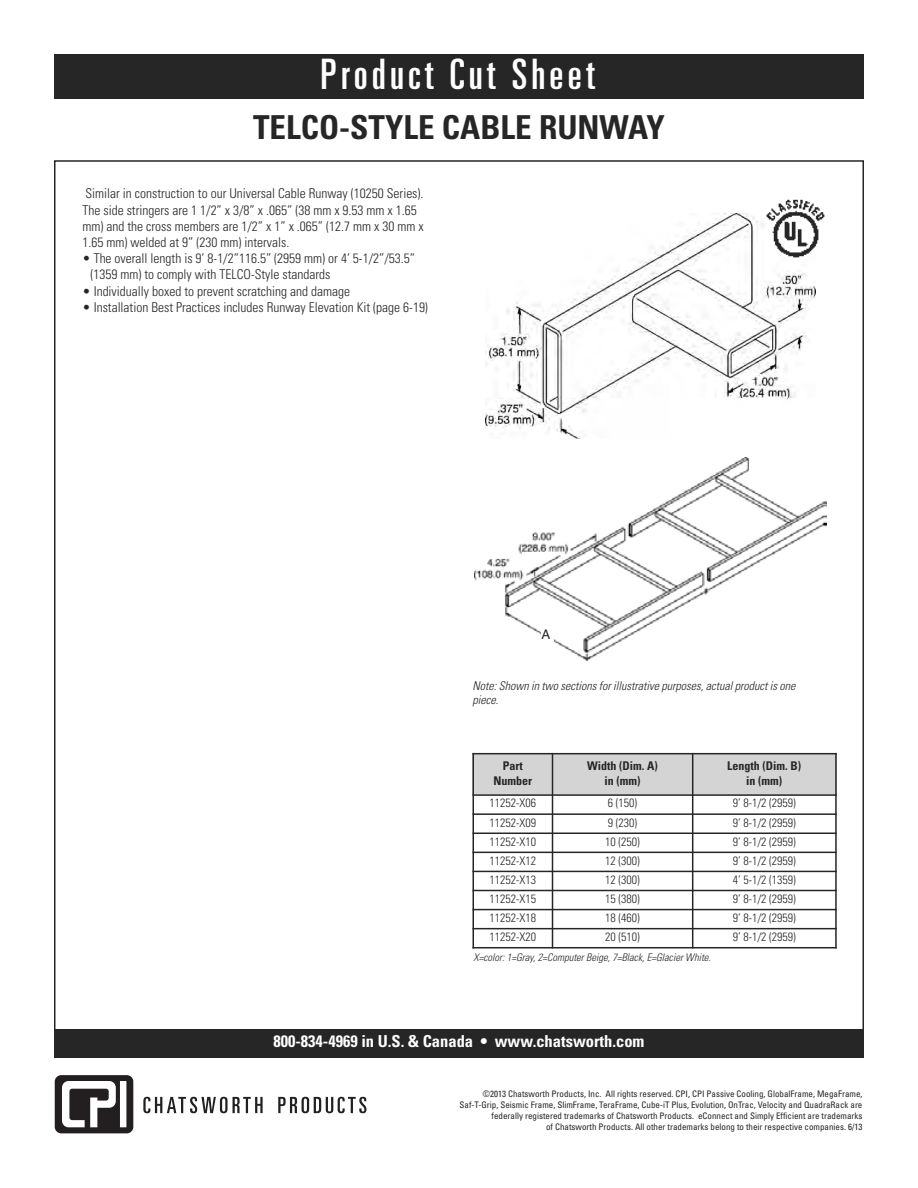
<style>
.page{position:relative;width:918px;height:1188px;background:#fff}
.page>*{position:absolute;margin:0;border:0;box-sizing:border-box;transform-origin:0 0}
.t1{font:ultra-condensed 42px "Univers LT Std";letter-spacing:.1em;color:#fff}
.t2{font:700 condensed 33px "Univers LT Std";color:#272627}
.t3{font:700 condensed 16.5px "Univers LT Std";color:#fff}
.t4{font:300 condensed 13.5px/16.2px "Univers LT Std";color:#272627}
.t5{font:13.2px "Helvetica";color:#272627}
.t6{font:300 condensed 12px "Univers LT Std";color:#272627}
.t7{font:italic 300 condensed 12px/14.4px "Univers LT Std";color:#272627}
.t8{font:700 condensed 12px/14.4px "Univers LT Std";color:#272627;text-align:center}
.t9{font:italic 300 condensed 10.5px "Univers LT Std";color:#272627}
.t10{font:condensed 9px/10.8px "Univers LT Std";color:#272627;text-align:right}
.s1{font-style:normal}
</style>
<div class="page">
<div style="left:54px;top:54px;width:810px;height:45px;background:#272627"></div>
<svg style="left:55px;top:1075px;width:78px;height:58px"></svg>
<svg style="left:143px;top:1097px;width:120px;height:16px"></svg>
<svg style="left:278px;top:1097px;width:88px;height:16px"></svg>
<div style="left:54px;top:1029px;width:810px;height:28px;background:#272627"></div>
<img style="left:474px;top:458px;width:353px;height:203px">
<img style="left:486px;top:214px;width:330px;height:225px">
<div style="left:541px;top:629px;width:13px;height:18px;background:#fff"></div>
<div style="left:472px;top:753px;width:81px;height:42px;background:#d4d4d4"></div>
<div style="left:553px;top:753px;width:140px;height:42px;background:#d4d4d4"></div>
<div style="left:693px;top:753px;width:144px;height:42px;background:#d4d4d4"></div>
<hr style="left:472px;top:753px;width:2px;height:195px;background:#272627">
<hr style="left:552px;top:753px;width:1px;height:195px;background:#272627">
<hr style="left:692px;top:753px;width:1px;height:195px;background:#272627">
<hr style="left:835px;top:753px;width:2px;height:195px;background:#272627">
<hr style="left:472px;top:753px;width:365px;height:1px;background:#272627">
<hr style="left:472px;top:794px;width:365px;height:2px;background:#272627">
<hr style="left:472px;top:813px;width:365px;height:2px;background:#272627">
<hr style="left:472px;top:833px;width:365px;height:1px;background:#272627">
<hr style="left:472px;top:852px;width:365px;height:1px;background:#272627">
<hr style="left:472px;top:871px;width:365px;height:1px;background:#272627">
<hr style="left:472px;top:890px;width:365px;height:1px;background:#272627">
<hr style="left:472px;top:909px;width:365px;height:1px;background:#272627">
<hr style="left:472px;top:928px;width:365px;height:1px;background:#272627">
<hr style="left:472px;top:947px;width:365px;height:1px;background:#272627">
<img style="left:764px;top:199px;width:61px;height:61px">
<h1 class="t1" style="left:320px;top:59px;width:276px">Product Cut Sheet</h1>
<h2 class="t2" style="left:253px;top:115px;width:413px">TELCO-STYLE CABLE RUNWAY</h2>
<p class="t4" style="left:82px;top:187px;width:343px">Similar in construction to our Universal Cable Runway (10250 Series).<br>The side stringers are 1 1/2” x 3/8” x .065” (38 mm x 9.53 mm x 1.65 mm) and the cross members are 1/2” x 1” x .065” (12.7 mm x 30 mm x 1.65 mm) welded at 9” (230 mm) intervals.</p>
<p class="t4" style="left:91px;top:251px;width:326px;text-indent:-8px">• The overall length is 9’ 8-1/2”116.5” (2959 mm) or 4’ 5-1/2”/53.5” (1359 mm) to comply with TELCO-Style standards</p>
<p class="t4" style="left:82px;top:284px;width:269px">• Individually boxed to prevent scratching and damage</p>
<p class="t4" style="left:82px;top:300px;width:347px">• Installation Best Practices includes Runway Elevation Kit (page 6-19)</p>
<p class="t5" style="left:541px;top:627px;width:10px">A</p>
<p class="t7" style="left:473px;top:680px;width:324px">Note: Shown in two sections for illustrative purposes, actual product is one piece<span class="s1">.</span></p>
<p class="t8" style="left:494px;top:760px;width:40px">Part<br>Number</p>
<p class="t8" style="left:587px;top:760px;width:72px">Width (Dim. A) in (mm)</p>
<p class="t8" style="left:727px;top:760px;width:75px">Length (Dim. B) in (mm)</p>
<p class="t6" style="left:490px;top:799px;width:48px">11252-X06</p>
<p class="t6" style="left:608px;top:799px;width:31px">6 (150)</p>
<p class="t6" style="left:733px;top:799px;width:65px">9’ 8-1/2 (2959)</p>
<p class="t6" style="left:490px;top:818px;width:48px">11252-X09</p>
<p class="t6" style="left:608px;top:818px;width:31px">9 (230)</p>
<p class="t6" style="left:733px;top:818px;width:65px">9’ 8-1/2 (2959)</p>
<p class="t6" style="left:490px;top:837px;width:48px">11252-X10</p>
<p class="t6" style="left:605px;top:837px;width:36px">10 (250)</p>
<p class="t6" style="left:733px;top:837px;width:65px">9’ 8-1/2 (2959)</p>
<p class="t6" style="left:490px;top:856px;width:48px">11252-X12</p>
<p class="t6" style="left:605px;top:856px;width:36px">12 (300)</p>
<p class="t6" style="left:733px;top:856px;width:65px">9’ 8-1/2 (2959)</p>
<p class="t6" style="left:490px;top:875px;width:48px">11252-X13</p>
<p class="t6" style="left:605px;top:875px;width:36px">12 (300)</p>
<p class="t6" style="left:733px;top:875px;width:65px">4’ 5-1/2 (1359)</p>
<p class="t6" style="left:490px;top:894px;width:48px">11252-X15</p>
<p class="t6" style="left:605px;top:894px;width:36px">15 (380)</p>
<p class="t6" style="left:733px;top:894px;width:65px">9’ 8-1/2 (2959)</p>
<p class="t6" style="left:490px;top:913px;width:48px">11252-X18</p>
<p class="t6" style="left:605px;top:913px;width:36px">18 (460)</p>
<p class="t6" style="left:733px;top:913px;width:65px">9’ 8-1/2 (2959)</p>
<p class="t6" style="left:490px;top:932px;width:48px">11252-X20</p>
<p class="t6" style="left:605px;top:932px;width:36px">20 (510)</p>
<p class="t6" style="left:733px;top:932px;width:65px">9’ 8-1/2 (2959)</p>
<p class="t9" style="left:474px;top:953px;width:239px">X=color: 1=Gray, 2=Computer Beige, 7=Black, E=Glacier White.</p>
<p class="t3" style="left:273px;top:1035px;width:373px">800-834-4969 in U.S. &amp; Canada • www.chatsworth.com</p>
<p class="t10" style="left:460px;top:1089px;width:404px">©2013 Chatsworth Products, Inc. All rights reserved. CPI, CPI Passive Cooling, GlobalFrame, MegaFrame, Saf-T-Grip, Seismic Frame, SlimFrame, TeraFrame, Cube-iT Plus, Evolution, OnTrac, Velocity and QuadraRack are federally registered trademarks of Chatsworth Products. eConnect and Simply Efficient are trademarks<br>of Chatsworth Products. All other trademarks belong to their respective companies. 6/13</p>
</div>
